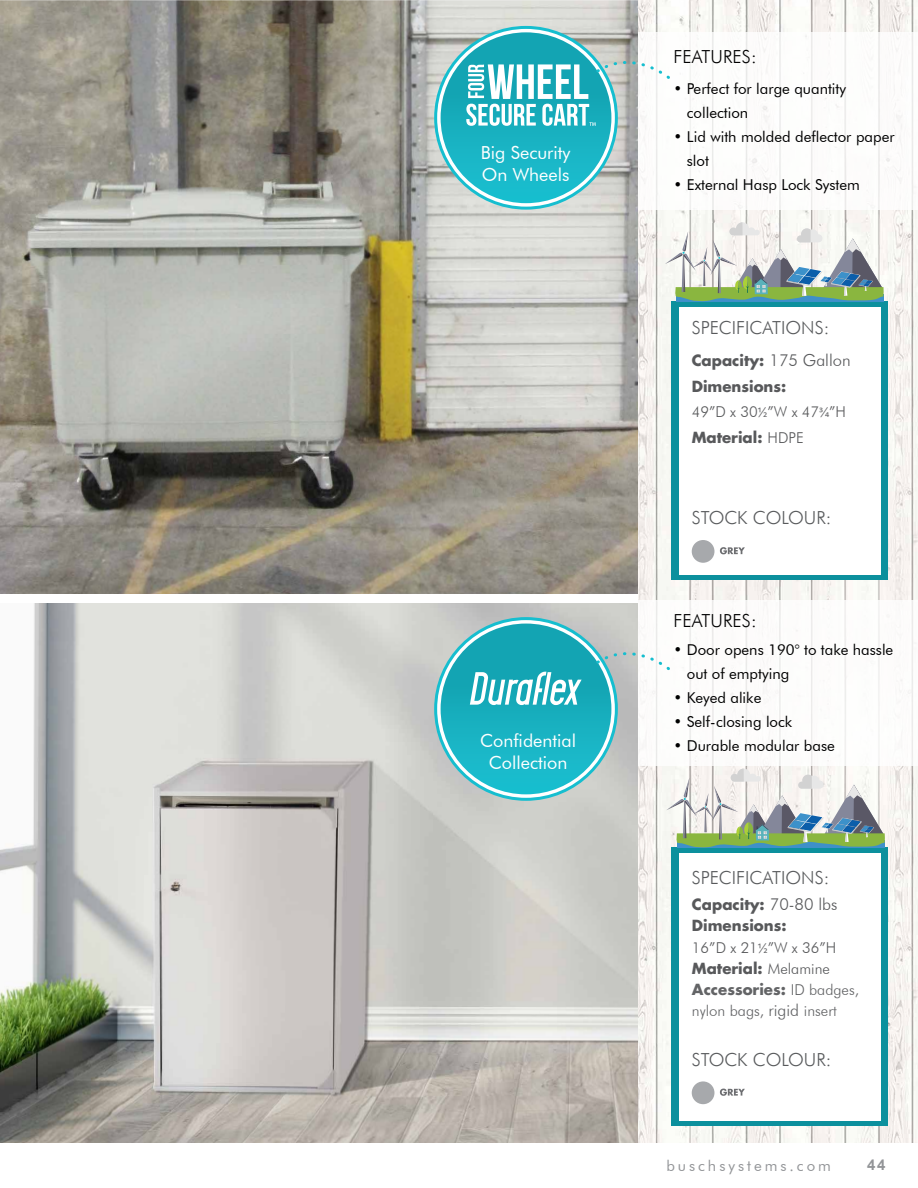
<style>
.page{position:relative;width:918px;height:1188px;background:#fff}
.page>*{position:absolute;margin:0;border:0;box-sizing:border-box;transform-origin:0 0}
.t1{font:300 18px "Futura BT";color:#585a5c}
.t2{font:18px/21.6px "Futura BT";color:#fff;text-align:center}
.t3{font:300 18px "Futura BT";color:#000}
.t4{font:15px/24px "Futura BT";color:#000}
.t5{font:700 15px/25.5px "Futura LT";color:#58595b}
.t6{font:700 15px/21px "Futura LT";color:#636466}
.t7{font:300 15px "Futura BT";color:#58595b}
.t8{font:300 15px "Futura BT";color:#636466}
.t9{font:15px "Futura BT";letter-spacing:.2em;color:#939598}
.t10{font:700 15px "Arial";color:#939598}
.s1{font-family:"Futura BT";font-weight:300;font-size:16.5px}
.s2{font-family:"Calibri";color:#636466}
.s3{font-family:"Futura BT";font-weight:300}
.s4{color:#58595b}
.s5{font-family:"Futura BT";font-weight:300;color:#58595b}
.s6{font-size:16.5px}
</style>
<div class="page">
<img style="left:0;top:0;width:638px;height:594px">
<img style="left:0;top:603px;width:638px;height:540px">
<img style="left:638px;top:0;width:280px;height:1143px">
<div style="left:671px;top:302px;width:217px;height:278px;background:#0c909d"></div>
<div style="left:679px;top:307px;width:201px;height:268px;background:#fff"></div>
<div style="left:671px;top:848px;width:217px;height:278px;background:#0c909d"></div>
<div style="left:679px;top:853px;width:201px;height:268px;background:#fff"></div>
<div style="left:638px;top:32px;width:280px;height:178px;background:#fff"></div>
<div style="left:638px;top:600px;width:280px;height:166px;background:#fff"></div>
<svg style="left:436px;top:27px;width:180px;height:181px"></svg>
<div style="left:441px;top:32px;width:170px;height:171px;background:linear-gradient(to bottom,#169fad,#19bdce);border-radius:85px"></div>
<svg style="left:436px;top:619px;width:180px;height:180px"></svg>
<div style="left:441px;top:624px;width:170px;height:170px;background:linear-gradient(to bottom,#129eac,#1bbdce);border-radius:85px"></div>
<svg style="left:594px;top:640px;width:76px;height:32px"></svg>
<div style="left:676px;top:294px;width:208px;height:8px;background:#3e90c9"></div>
<svg style="left:665px;top:222px;width:219px;height:79px"></svg>
<svg style="left:666px;top:769px;width:219px;height:79px"></svg>
<svg style="left:720px;top:547px;width:25px;height:7px"></svg>
<div style="left:692px;top:540px;width:22px;height:23px;background:#a7a9ac;border-radius:50%"></div>
<svg style="left:720px;top:1089px;width:25px;height:7px"></svg>
<div style="left:692px;top:1081px;width:22px;height:23px;background:#a7a9ac;border-radius:50%"></div>
<svg style="left:470px;top:672px;width:112px;height:33px"></svg>
<svg style="left:466px;top:49px;width:204px;height:77px"></svg>
<p class="t2" style="left:481px;top:142px;width:91px;text-align:left">Big Security<br>On Wheels</p>
<p class="t2" style="left:480px;top:730px;width:98px">Confidential<br>Collection</p>
<p class="t3" style="left:674px;top:45px;width:85px">FEATURES:</p>
<p class="t4" style="left:687px;top:76px;width:161px;text-indent:-13px">• Perfect for large quantity collection</p>
<p class="t4" style="left:687px;top:124px;width:209px;text-indent:-13px">• Lid with molded deflector paper slot</p>
<p class="t4" style="left:674px;top:172px;width:188px">• External Hasp Lock System</p>
<p class="t1" style="left:692px;top:317px;width:139px">SPECIFICATIONS:</p>
<p class="t5" style="left:692px;top:348px;width:160px">Capacity: <span class="s1">175 Gallon<br></span>Dimensions:</p>
<p class="t7" style="left:692px;top:403px;width:156px">49”D x 30<span class="s2">1/2</span>”W x 47<span class="s2">3/4</span>”H</p>
<p class="t5" style="left:692px;top:424px;width:114px">Material: <span class="s3">HDPE</span></p>
<p class="t1" style="left:692px;top:507px;width:141px">STOCK COLOUR:</p>
<p class="t3" style="left:674px;top:610px;width:85px">FEATURES:</p>
<p class="t4" style="left:687px;top:637px;width:208px;text-indent:-13px">• Door opens 190° to take hassle out of emptying</p>
<p class="t4" style="left:674px;top:685px;width:89px">• Keyed alike</p>
<p class="t4" style="left:674px;top:709px;width:120px">• Self-closing lock</p>
<p class="t4" style="left:674px;top:733px;width:163px">• Durable modular base</p>
<p class="t1" style="left:692px;top:867px;width:139px">SPECIFICATIONS:</p>
<p class="t5" style="left:692px;top:894px;width:147px;line-height:21px">Capacity: <span class="s1">70-80 lbs<br></span>Dimensions:</p>
<p class="t7" style="left:692px;top:939px;width:146px">16”D x 21<span class="s2">1/2</span>”W x 36”H</p>
<p class="t6" style="left:692px;top:958px;width:169px"><span class="s4">Material:</span> <span class="s5">Melamine<br></span>Accessories: <span class="s3">ID badges,</span></p>
<p class="t8" style="left:692px;top:1002px;width:146px">nylon bags, <span class="s6">rigid</span> insert</p>
<p class="t1" style="left:692px;top:1049px;width:141px">STOCK COLOUR:</p>
<p class="t9" style="left:666px;top:1156px;width:166px">buschsystems.com</p>
<p class="t10" style="left:867px;top:1155px;width:20px">44</p>
<p class="t10" style="left:867px;top:1155px;width:20px">27</p>
</div>
